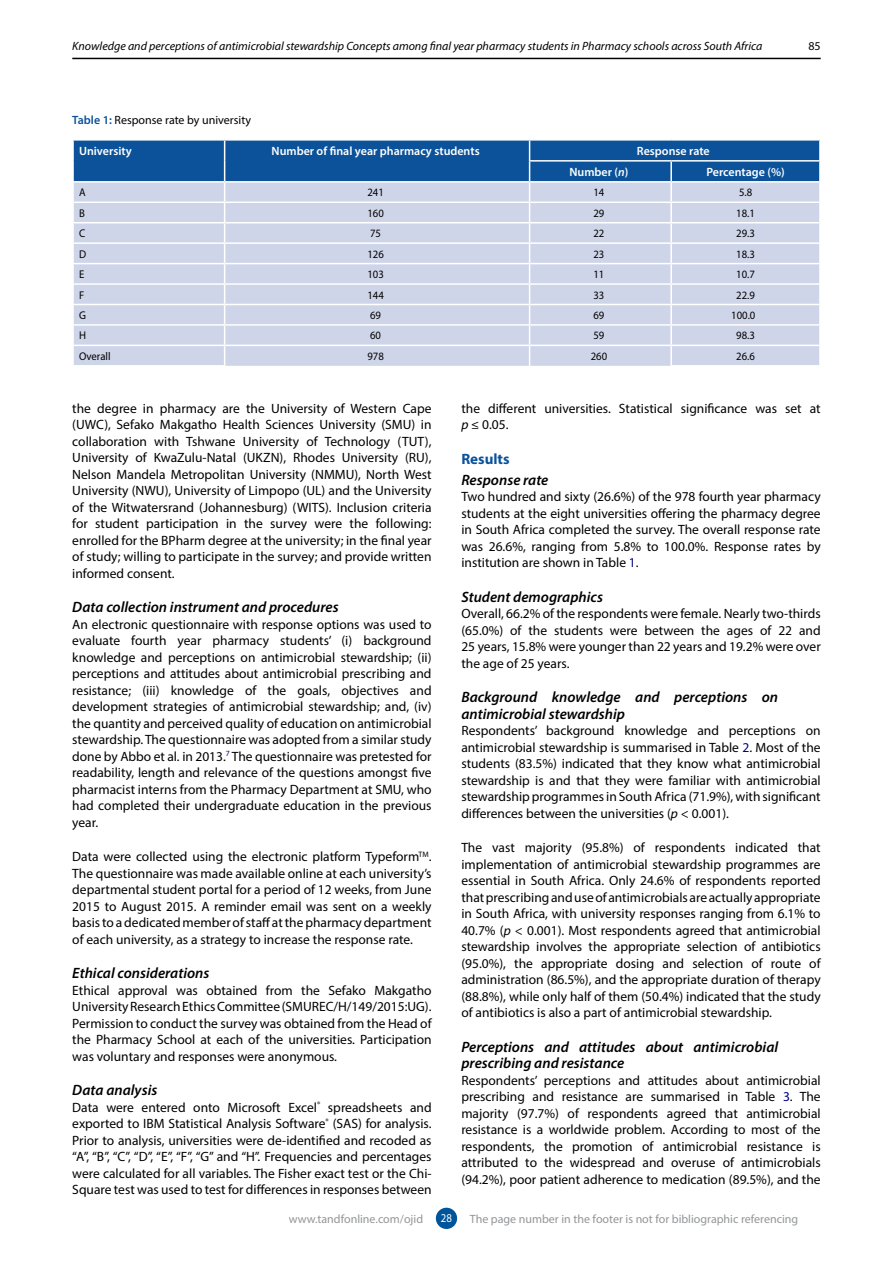
<style>
.page{position:relative;width:893px;height:1263px;background:#fff}
.page>*{position:absolute;margin:0;border:0;box-sizing:border-box;transform-origin:0 0}
.t1{font:italic 600 15px/16.5px "Myriad Pro";color:#000}
.t2{font:700 15px "Myriad Pro";color:#0b529a}
.t3{font:13.5px/16.5px "Myriad Pro";color:#000;text-align:justify}
.t4{font:italic 12px "Myriad Pro";color:#000}
.t5{font:12px "Myriad Pro";color:#939598}
.t6{font:600 12px "Myriad Pro";color:#fff}
.t7{font:12px "Myriad Pro";color:#000}
.t8{font:12px "Myriad Pro";color:#fff;scale:.9 1}
.t9{font:11.25px "Myriad Pro";color:#000;scale:.95 1}
.s1{font-weight:600;color:#0b529a}
.s2{font-style:italic}
.s3{color:#000080}
</style>
<div class="page">
<div style="left:436px;top:1208px;width:21px;height:21px;background:#00549a;border-radius:50%"></div>
<hr style="left:72px;top:58px;width:749px;height:1px;background:#000">
<svg style="left:73px;top:140px;width:747px;height:226px;background:#b0c1dc"></svg>
<hr style="left:530px;top:181px;width:141px;height:2px;background:#fff">
<hr style="left:671px;top:181px;width:150px;height:2px;background:#fff">
<p class="t4" style="left:72px;top:39px;width:692px">Knowledge and perceptions of antimicrobial stewardship Concepts among final year pharmacy students in Pharmacy schools across South Africa</p>
<p class="t7" style="left:808px;top:39px;width:14px">85</p>
<p class="t7" style="left:72px;top:112px;width:180px"><span class="s1">Table 1:</span> Response rate by university</p>
<p class="t6" style="left:79px;top:143px;width:54px">University</p>
<p class="t6" style="left:272px;top:143px;width:210px">Number of final year pharmacy students</p>
<p class="t6" style="left:637px;top:143px;width:74px">Response rate</p>
<p class="t6" style="left:569px;top:164px;width:60px">Number (<span class="s2">n</span>)</p>
<p class="t6" style="left:706px;top:164px;width:80px">Percentage (%)</p>
<p class="t9" style="left:79px;top:186px;width:8px">A</p>
<p class="t9" style="left:367px;top:186px;width:19px">241</p>
<p class="t9" style="left:593px;top:186px;width:13px">14</p>
<p class="t9" style="left:739px;top:186px;width:15px">5.8</p>
<p class="t9" style="left:79px;top:206px;width:8px">B</p>
<p class="t9" style="left:367px;top:206px;width:19px">160</p>
<p class="t9" style="left:593px;top:206px;width:13px">29</p>
<p class="t9" style="left:736px;top:206px;width:21px">18.1</p>
<p class="t9" style="left:79px;top:226px;width:8px">C</p>
<p class="t9" style="left:370px;top:226px;width:13px">75</p>
<p class="t9" style="left:593px;top:226px;width:13px">22</p>
<p class="t9" style="left:736px;top:226px;width:21px">29.3</p>
<p class="t9" style="left:79px;top:247px;width:9px">D</p>
<p class="t9" style="left:367px;top:247px;width:19px">126</p>
<p class="t9" style="left:593px;top:247px;width:13px">23</p>
<p class="t9" style="left:736px;top:247px;width:21px">18.3</p>
<p class="t9" style="left:79px;top:267px;width:7px">E</p>
<p class="t9" style="left:367px;top:267px;width:19px">103</p>
<p class="t9" style="left:593px;top:267px;width:13px">11</p>
<p class="t9" style="left:736px;top:267px;width:21px">10.7</p>
<p class="t9" style="left:79px;top:288px;width:7px">F</p>
<p class="t9" style="left:367px;top:288px;width:19px">144</p>
<p class="t9" style="left:593px;top:288px;width:13px">33</p>
<p class="t9" style="left:736px;top:288px;width:21px">22.9</p>
<p class="t9" style="left:79px;top:308px;width:9px">G</p>
<p class="t9" style="left:370px;top:308px;width:13px">69</p>
<p class="t9" style="left:593px;top:308px;width:13px">69</p>
<p class="t9" style="left:731px;top:308px;width:27px">100.0</p>
<p class="t9" style="left:79px;top:329px;width:9px">H</p>
<p class="t9" style="left:370px;top:329px;width:13px">60</p>
<p class="t9" style="left:593px;top:329px;width:13px">59</p>
<p class="t9" style="left:736px;top:329px;width:21px">98.3</p>
<p class="t9" style="left:79px;top:349px;width:35px">Overall</p>
<p class="t9" style="left:367px;top:349px;width:19px">978</p>
<p class="t9" style="left:591px;top:349px;width:19px">260</p>
<p class="t9" style="left:736px;top:349px;width:21px">26.6</p>
<p class="t3" style="left:72px;top:400px;width:361px">the degree in pharmacy are the University of Western Cape (UWC), Sefako Makgatho Health Sciences University (SMU) in collaboration with Tshwane University of Technology (TUT), University of KwaZulu-Natal (UKZN), Rhodes University (RU), Nelson Mandela Metropolitan University (NMMU), North West University (NWU), University of Limpopo (UL) and the University of the Witwatersrand (Johannesburg) (WITS). Inclusion criteria for student participation in the survey were the following: enrolled for the BPharm degree at the university; in the final year of study; willing to participate in the survey; and provide written informed consent.</p>
<p class="t1" style="left:72px;top:598px;width:268px">Data collection instrument and procedures</p>
<p class="t3" style="left:72px;top:616px;width:361px">An electronic questionnaire with response options was used to evaluate fourth year pharmacy students’ (i) background knowledge and perceptions on antimicrobial stewardship; (ii) perceptions and attitudes about antimicrobial prescribing and resistance; (iii) knowledge of the goals, objectives and development strategies of antimicrobial stewardship; and, (iv) the quantity and perceived quality of education on antimicrobial stewardship. The questionnaire was adopted from a similar study done by Abbo et al<span class="s2">.</span> in 2013.<sup>7</sup> The questionnaire was pretested for readability, length and relevance of the questions amongst five pharmacist interns from the Pharmacy Department at SMU, who had completed their undergraduate education in the previous year.</p>
<p class="t3" style="left:72px;top:848px;width:361px">Data were collected using the electronic platform Typeform<sup>TM</sup>.<br>The questionnaire was made available online at each university’s departmental student portal for a period of 12 weeks, from June 2015 to August 2015. A reminder email was sent on a weekly basis to a dedicated member of staff at the pharmacy department of each university, as a strategy to increase the response rate.</p>
<p class="t1" style="left:72px;top:964px;width:139px">Ethical considerations</p>
<p class="t3" style="left:72px;top:982px;width:361px">Ethical approval was obtained from the Sefako Makgatho University Research Ethics Committee (SMUREC/H/149/2015:UG).<br>Permission to conduct the survey was obtained from the Head of the Pharmacy School at each of the universities. Participation was voluntary and responses were anonymous.</p>
<p class="t1" style="left:72px;top:1081px;width:87px">Data analysis</p>
<p class="t3" style="left:72px;top:1099px;width:361px">Data were entered onto Microsoft Excel<sup>®</sup> spreadsheets and exported to IBM Statistical Analysis Software<sup>®</sup> (SAS) for analysis.<br>Prior to analysis, universities were de-identified and recoded as “A”, “B”, “C”, “D”, “E”, “F”, “G” and “H”. Frequencies and percentages were calculated for all variables. The Fisher exact test or the Chi-Square test was used to test for differences in responses between</p>
<p class="t3" style="left:461px;top:400px;width:361px">the different universities. Statistical significance was set at <span class="s2">p</span> ≤ 0.05.</p>
<p class="t2" style="left:461px;top:449px;width:50px">Results</p>
<p class="t1" style="left:461px;top:471px;width:89px">Response rate</p>
<p class="t3" style="left:461px;top:488px;width:361px">Two hundred and sixty (26.6%) of the 978 fourth year pharmacy students at the eight universities offering the pharmacy degree in South Africa completed the survey. The overall response rate was 26.6%, ranging from 5.8% to 100.0%. Response rates by institution are shown in Table <span class="s3">1</span>.</p>
<p class="t1" style="left:461px;top:588px;width:143px">Student demographics</p>
<p class="t3" style="left:461px;top:605px;width:361px">Overall, 66.2% of the respondents were female. Nearly two-thirds (65.0%) of the students were between the ages of 22 and 25 years, 15.8% were younger than 22 years and 19.2% were over the age of 25 years.</p>
<p class="t1" style="left:461px;top:688px;width:318px">Background knowledge and perceptions on antimicrobial stewardship</p>
<p class="t3" style="left:461px;top:722px;width:361px">Respondents’ background knowledge and perceptions on antimicrobial stewardship is summarised in Table <span class="s3">2</span>. Most of the students (83.5%) indicated that they know what antimicrobial stewardship is and that they were familiar with antimicrobial stewardship programmes in South Africa (71.9%), with significant differences between the universities (<span class="s2">p</span> &lt; 0.001).</p>
<p class="t3" style="left:461px;top:839px;width:361px">The vast majority (95.8%) of respondents indicated that implementation of antimicrobial stewardship programmes are essential in South Africa. Only 24.6% of respondents reported that prescribing and use of antimicrobials are actually appropriate in South Africa, with university responses ranging from 6.1% to 40.7% (<span class="s2">p</span> &lt; 0.001). Most respondents agreed that antimicrobial stewardship involves the appropriate selection of antibiotics (95.0%), the appropriate dosing and selection of route of administration (86.5%), and the appropriate duration of therapy (88.8%), while only half of them (50.4%) indicated that the study of antibiotics is also a part of antimicrobial stewardship.</p>
<p class="t1" style="left:461px;top:1038px;width:318px">Perceptions and attitudes about antimicrobial prescribing and resistance</p>
<p class="t3" style="left:461px;top:1072px;width:361px">Respondents’ perceptions and attitudes about antimicrobial prescribing and resistance are summarised in Table <span class="s3">3</span>. The majority (97.7%) of respondents agreed that antimicrobial resistance is a worldwide problem. According to most of the respondents, the promotion of antimicrobial resistance is attributed to the widespread and overuse of antimicrobials (94.2%), poor patient adherence to medication (89.5%), and the</p>
<p class="t5" style="left:289px;top:1212px;width:136px">www.tandfonline.com/ojid</p>
<p class="t8" style="left:441px;top:1211px;width:14px">28</p>
<p class="t5" style="left:470px;top:1212px;width:330px">The page number in the footer is not for bibliographic referencing</p>
</div>
